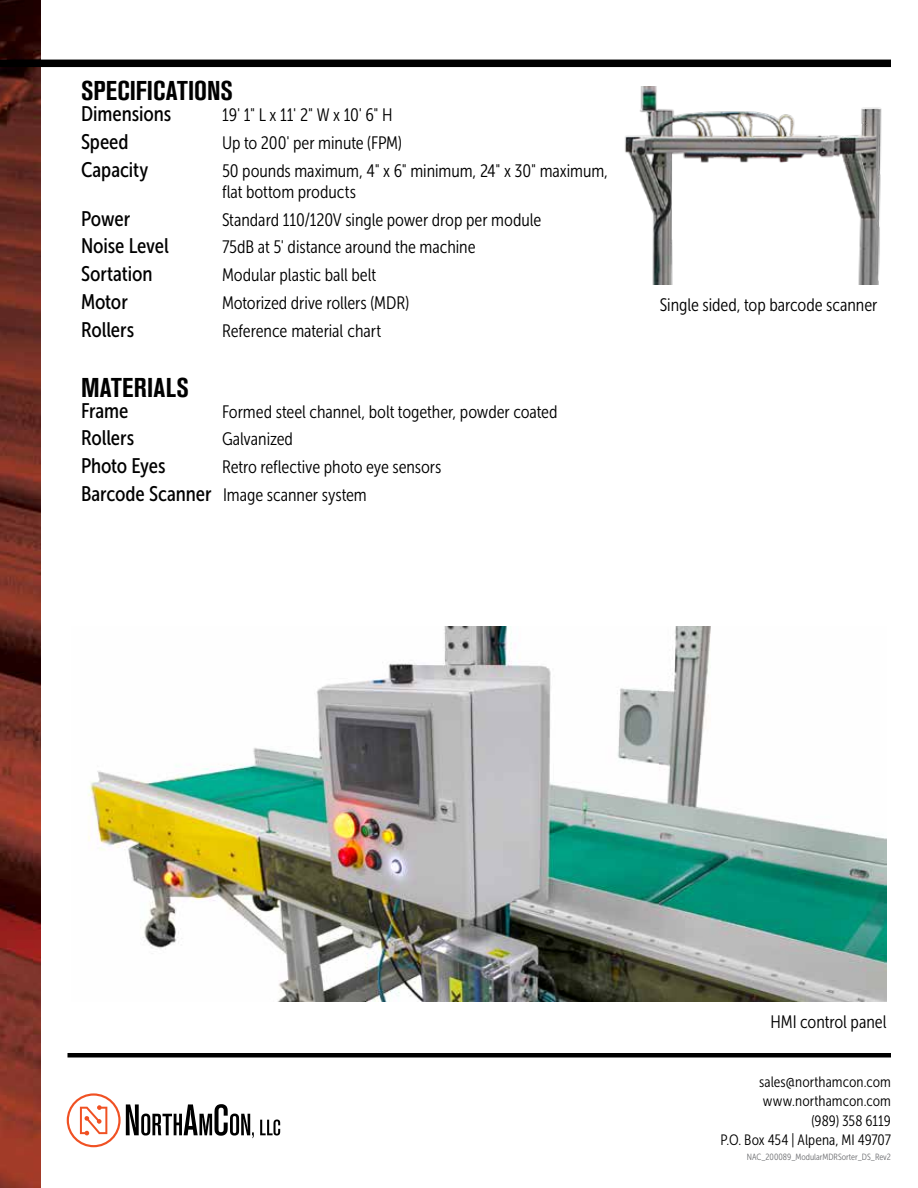
<style>
.page{position:relative;width:918px;height:1188px;background:#fff}
.page>*{position:absolute;margin:0;border:0;box-sizing:border-box;transform-origin:0 0}
.t1{font:700 condensed 27px "Akzidenz Grotesk BE";letter-spacing:.01em;color:#000}
.t2{font:21px "Museo Sans Cond 500";letter-spacing:-.005em;color:#000}
.t3{font:18px/21px "Museo Sans Cond 300";letter-spacing:-.005em;color:#000}
.t4{font:15px/19.5px "Museo Sans Cond 300";letter-spacing:.005em;color:#000;text-align:right}
.t5{font:9px "Museo Sans Cond 300";color:#6d6e71}
.s1{font-family:"Museo Sans Cond 500";font-size:21px}
</style>
<div class="page">
<img style="left:625px;top:86px;width:257px;height:199px">
<div style="left:68px;top:1053px;width:823px;height:5px;background:#000"></div>
<img style="left:0;top:0;width:40px;height:1188px">
<div style="left:0;top:60px;width:891px;height:7px;background:#000"></div>
<img style="left:88px;top:627px;width:799px;height:375px">
<svg style="left:67px;top:1093px;width:187px;height:54px"></svg>
<svg style="left:260px;top:1120px;width:20px;height:16px"></svg>
<h1 class="t1" style="left:81px;top:76px;width:153px">SPECIFICATIONS</h1>
<p class="t2" style="left:81px;top:103px;width:92px">Dimensions</p>
<p class="t3" style="left:222px;top:105px;width:172px">19' 1" L x 11' 2" W x 10' 6" H</p>
<p class="t2" style="left:81px;top:130px;width:49px">Speed</p>
<p class="t3" style="left:222px;top:133px;width:182px">Up to 200' per minute (FPM)</p>
<p class="t2" style="left:81px;top:158px;width:69px">Capacity</p>
<p class="t3" style="left:222px;top:160px;width:388px">50 pounds maximum, 4" x 6" minimum, 24" x 30" maximum, flat bottom products</p>
<p class="t2" style="left:81px;top:207px;width:51px">Power</p>
<p class="t3" style="left:222px;top:209px;width:321px">Standard 110/120V single power drop per module</p>
<p class="t2" style="left:81px;top:235px;width:89px">Noise Level</p>
<p class="t3" style="left:222px;top:237px;width:255px">75dB at 5' distance around the machine</p>
<p class="t2" style="left:81px;top:262px;width:73px">Sortation</p>
<p class="t3" style="left:222px;top:265px;width:156px">Modular plastic ball belt</p>
<p class="t2" style="left:81px;top:290px;width:48px">Motor</p>
<p class="t3" style="left:222px;top:292px;width:189px">Motorized drive rollers (MDR)</p>
<p class="t2" style="left:81px;top:318px;width:55px">Rollers</p>
<p class="t3" style="left:222px;top:320px;width:161px">Reference material chart</p>
<h1 class="t1" style="left:81px;top:372px;width:109px">MATERIALS</h1>
<p class="t2" style="left:81px;top:399px;width:49px">Frame</p>
<p class="t3" style="left:222px;top:401px;width:337px">Formed steel channel, bolt together, powder coated</p>
<p class="t2" style="left:81px;top:427px;width:55px">Rollers</p>
<p class="t3" style="left:222px;top:429px;width:73px">Galvanized</p>
<p class="t2" style="left:81px;top:454px;width:86px">Photo Eyes</p>
<p class="t3" style="left:81px;top:453px;width:362px;line-height:27.8px;text-indent:141px">Retro reflective photo eye sensors<br><span class="s1">Barcode Scanner</span> Image scanner system</p>
<p class="t3" style="left:660px;top:295px;width:219px">Single sided, top barcode scanner</p>
<p class="t3" style="left:771px;top:1011px;width:118px">HMI control panel</p>
<p class="t4" style="left:721px;top:1072px;width:172px">sales@northamcon.com www.northamcon.com<br>(989) 358 6119<br>P.O. Box 454 | Alpena, MI 49707</p>
<p class="t5" style="left:747px;top:1152px;width:146px">NAC_200089_ModularMDRSorter_DS_Rev2</p>
</div>
